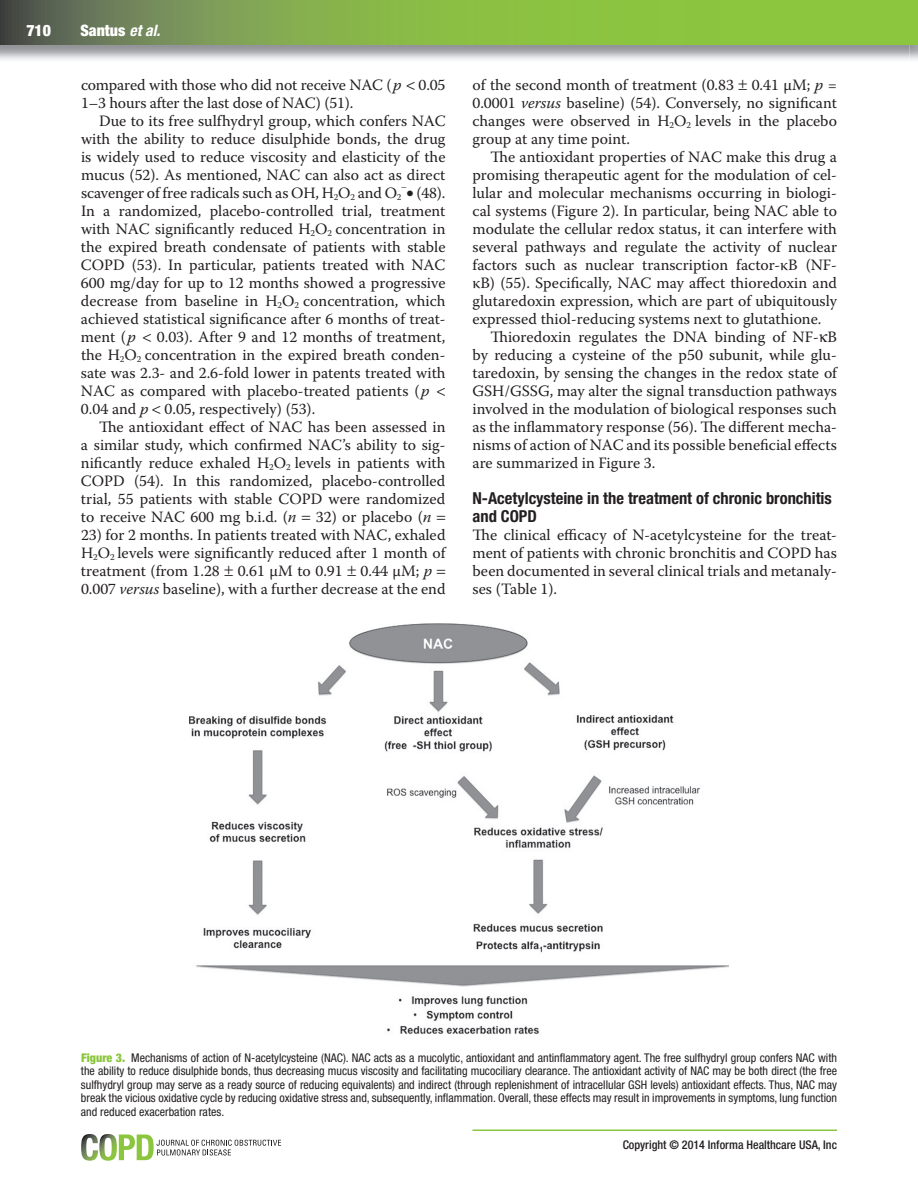
<style>
.page{position:relative;width:918px;height:1188px;background:#fff}
.page>*{position:absolute;margin:0;border:0;box-sizing:border-box;transform-origin:0 0}
.t1{font:700 condensed 16.5px/18px "Helvetica Neue LT Std";color:#231f20}
.t2{font:15.75px/18px "Warnock Pro";color:#231f20;text-align:justify}
.t3{font:900 condensed 15.75px "Helvetica Neue LT Std";color:#fff}
.t4{font:condensed 12px/13.5px "Helvetica Neue LT Std";color:#231f20;text-align:justify}
.t5{font:500 condensed 12px "Helvetica Neue LT Std";color:#231f20}
.s1{font-weight:700;font-style:italic}
.s2{font-style:italic}
.s3{font-weight:900;color:#8bc63e}
</style>
<div class="page">
<svg style="left:81px;top:1134px;width:200px;height:27px"></svg>
<svg style="left:0;top:0;width:918px;height:45px;background:#81ad48"></svg>
<hr style="left:472px;top:1130px;width:365px;height:1px;background:#8bc63e">
<img style="left:189px;top:624px;width:540px;height:410px">
<p class="t3" style="left:26px;top:25px;width:26px">710</p>
<p class="t3" style="left:80px;top:25px;width:81px">Santus <span class="s1">et al.</span></p>
<p class="t2" style="left:81px;top:77px;width:366px">compared with those who did not receive NAC (<span class="s2">p</span> 0.05<br>1–3 hours after the last dose of NAC) (51).</p>
<p class="t2" style="left:81px;top:113px;width:366px;text-indent:18px">Due to its free sulfhydryl group, which confers NAC with the ability to reduce disulphide bonds, the drug is widely used to reduce viscosity and elasticity of the mucus (52). As mentioned, NAC can also act as direct scavenger of free radicals such as OH, H<sub>2</sub>O<sub>2</sub> and O<sub>2</sub> • (48).</p>
<p class="t2" style="left:81px;top:203px;width:366px">In a randomized, placebo-controlled trial, treatment with NAC significantly reduced H<sub>2</sub>O<sub>2</sub> concentration in the expired breath condensate of patients with stable COPD (53). In particular, patients treated with NAC 600 mg/day for up to 12 months showed a progressive decrease from baseline in H<sub>2</sub>O<sub>2</sub> concentration, which achieved statistical significance after 6 months of treat&shy;ment (<span class="s2">p</span></p>
<p class="t2" style="left:81px;top:329px;width:366px;text-align:left;text-indent:76px">0.03). After 9 and 12 months of treatment, the H<sub>2</sub>O<sub>2</sub> concentration in the expired breath conden&shy;sate was 2.3- and 2.6-fold lower in patents treated with NAC as compared with placebo-treated patients (<span class="s2">p </span>0.04 and <span class="s2">p</span> 0.05, respectively) (53).</p>
<p class="t2" style="left:81px;top:419px;width:366px;text-indent:18px">The antioxidant effect of NAC has been assessed in a similar study, which confirmed NAC’s ability to sig&shy;nificantly reduce exhaled H<sub>2</sub>O<sub>2</sub> levels in patients with COPD (54). In this randomized, placebo-controlled trial, 55 patients with stable COPD were randomized to receive NAC 600 mg b.i.d. (<span class="s2">n</span> 32) or placebo (<span class="s2">n</span></p>
<p class="t2" style="left:81px;top:527px;width:366px;text-align:left">23) for 2 months. In patients treated with NAC, exhaled H<sub>2</sub>O<sub>2</sub> levels were significantly reduced after 1 month of treatment (from 1.28 0.61 μM to 0.91 0.44 μM; <span class="s2">p </span>0.007 <span class="s2">versus</span> baseline), with a further decrease at the end</p>
<p class="t2" style="left:473px;top:77px;width:366px">of the second month of treatment (0.83 0.41 μM; <span class="s2">p</span> = 0.0001 <span class="s2">versus</span> baseline) (54). Conversely, no significant changes were observed in H<sub>2</sub>O<sub>2</sub> levels in the placebo group at any time point.</p>
<p class="t2" style="left:491px;top:149px;width:348px">The antioxidant properties of NAC make this drug a</p>
<p class="t2" style="left:473px;top:167px;width:366px">promising therapeutic agent for the modulation of cel-</p>
<p class="t2" style="left:473px;top:185px;width:366px">lular and molecular mechanisms occurring in biologi-</p>
<p class="t2" style="left:473px;top:203px;width:366px">cal systems (Figure 2). In particular, being NAC able to</p>
<p class="t2" style="left:473px;top:221px;width:366px">modulate the cellular redox status, it can interfere with</p>
<p class="t2" style="left:473px;top:239px;width:366px">several pathways and regulate the activity of nuclear</p>
<p class="t2" style="left:473px;top:257px;width:366px">factors such as nuclear transcription factor-κB (NF-</p>
<p class="t2" style="left:473px;top:275px;width:366px">κB) (55). Specifically, NAC may affect thioredoxin and</p>
<p class="t2" style="left:473px;top:293px;width:366px">glutaredoxin expression, which are part of ubiquitously</p>
<p class="t2" style="left:473px;top:311px;width:350px">expressed thiol-reducing systems next to glutathione.</p>
<p class="t2" style="left:491px;top:329px;width:348px">Thioredoxin regulates the DNA binding of NF- B</p>
<p class="t2" style="left:473px;top:347px;width:366px">by reducing a cysteine of the p50 subunit, while glu-</p>
<p class="t2" style="left:473px;top:365px;width:366px">taredoxin, by sensing the changes in the redox state of</p>
<p class="t2" style="left:473px;top:383px;width:366px">GSH/GSSG, may alter the signal transduction pathways</p>
<p class="t2" style="left:473px;top:401px;width:366px">involved in the modulation of biological responses such</p>
<p class="t2" style="left:473px;top:419px;width:366px">as the inflammatory response (56). The different mecha-</p>
<p class="t2" style="left:473px;top:437px;width:366px">nisms of action of NAC and its possible beneficial effects</p>
<p class="t2" style="left:473px;top:455px;width:184px">are summarized in Figure 3.</p>
<p class="t1" style="left:472px;top:491px;width:361px">N-Acetylcysteine in the treatment of chronic bronchitis and COPD</p>
<p class="t2" style="left:472px;top:527px;width:366px">The clinical efficacy of N-acetylcysteine for the treat&shy;ment of patients with chronic bronchitis and COPD has been documented in several clinical trials and metanaly&shy;ses (Table 1).</p>
<p class="t4" style="left:81px;top:1052px;width:758px"><span class="s3">Figure 3.</span> Mechanisms of action of N-acetylcysteine (NAC). NAC acts as a mucolytic, antioxidant and antinflammatory agent. The free sulfhydryl group confers NAC with the ability to reduce disulphide bonds, thus decreasing mucus viscosity and facilitating mucociliary clearance. The antioxidant activity of NAC may be both direct (the free sulfhydryl group may serve as a ready source of reducing equivalents) and indirect (through replenishment of intracellular GSH levels) antioxidant effects. Thus, NAC may break the vicious oxidative cycle by reducing oxidative stress and, subsequently, inflammation. Overall, these effects may result in improvements in symptoms, lung function and reduced exacerbation rates.</p>
<p class="t5" style="left:623px;top:1140px;width:216px">Copyright © 2014 Informa Healthcare USA, Inc</p>
</div>
